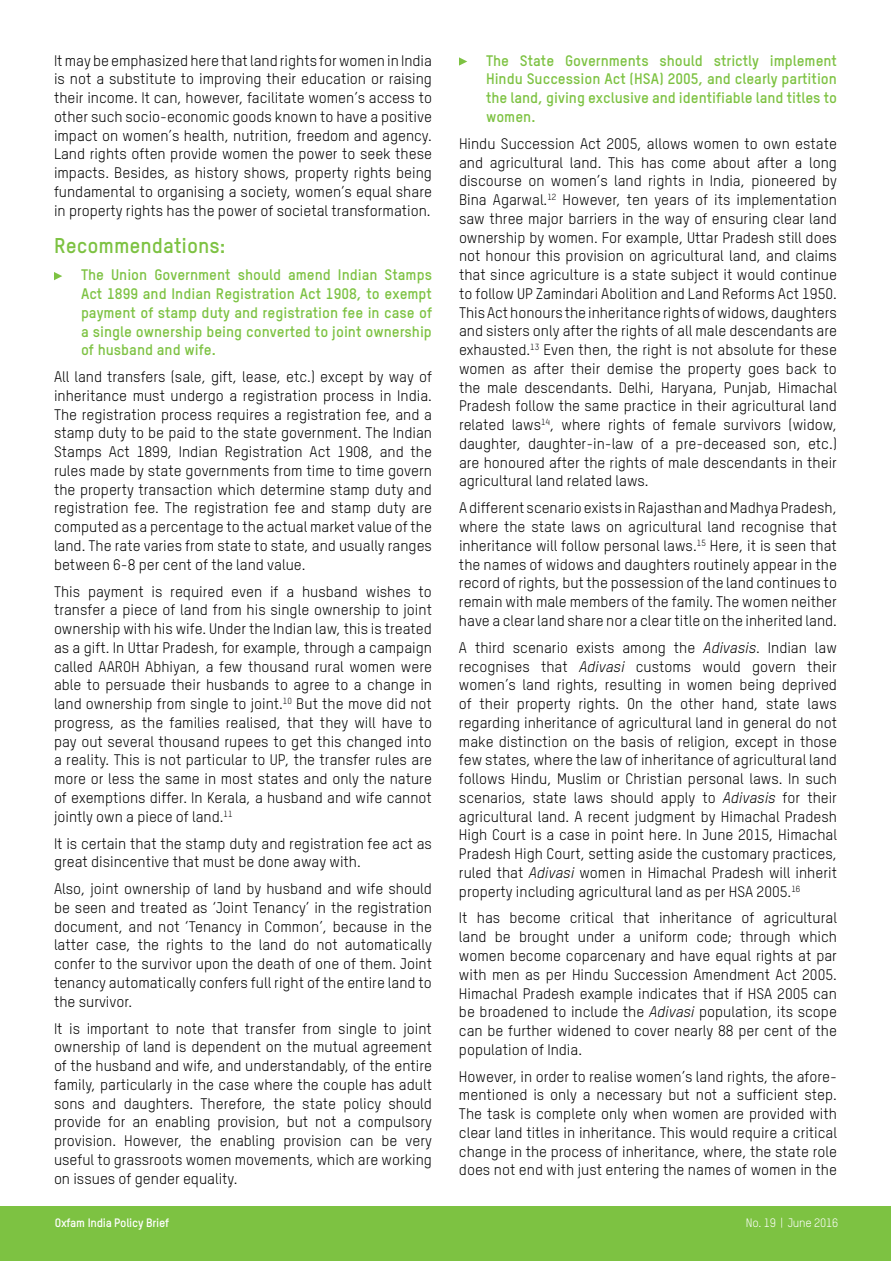
<style>
.page{position:relative;width:891px;height:1261px;background:#fff}
.page>*{position:absolute;margin:0;border:0;box-sizing:border-box;transform-origin:0 0}
.t1{font:700 21px "Oxfam TSTARPRO";color:#7dc242}
.t2{font:15px/18.8px "Oxfam TSTARPRO";color:#000;text-align:justify}
.t3{font:700 15px/18.8px "Oxfam TSTARPRO";color:#7dc242;text-align:justify}
.t4{font:700 12px "Oxfam TSTARPRO";letter-spacing:-.02em;color:#fff}
.t5{font:12px "Oxfam TSTARPRO";letter-spacing:-.02em;color:#fff}
.s1{font-style:italic}
</style>
<div class="page">
<div style="left:0;top:1206px;width:891px;height:54px;background:#7dc242"></div>
<svg style="left:54px;top:272px;width:8px;height:8px"></svg>
<svg style="left:459px;top:57px;width:8px;height:9px"></svg>
<p class="t2" style="left:54px;top:51px;width:380px">It may be emphasized here that land rights for women in India is not a substitute to improving their education or raising their income. It can, however, facilitate women’s access to other such socio-economic goods known to have a positive impact on women’s health, nutrition, freedom and agency.<br>Land rights often provide women the power to seek these impacts. Besides, as history shows, property rights being fundamental to organising a society, women’s equal share in property rights has the power of societal transformation.</p>
<h1 class="t1" style="left:54px;top:233px;width:173px">Recommendations:</h1>
<p class="t3" style="left:81px;top:265px;width:353px">The Union Government should amend Indian Stamps Act 1899 and Indian Registration Act 1908, to exempt payment of stamp duty and registration fee in case of a single ownership being converted to joint ownership of husband and wife.</p>
<p class="t2" style="left:54px;top:367px;width:380px">All land transfers (sale, gift, lease, etc.) except by way of inheritance must undergo a registration process in India.<br>The registration process requires a registration fee, and a stamp duty to be paid to the state government. The Indian Stamps Act 1899, Indian Registration Act 1908, and the rules made by state governments from time to time govern the property transaction which determine stamp duty and registration fee. The registration fee and stamp duty are computed as a percentage to the actual market value of the land. The rate varies from state to state, and usually ranges between 6-8 per cent of the land value.</p>
<p class="t2" style="left:54px;top:581px;width:380px">This payment is required even if a husband wishes to transfer a piece of land from his single ownership to joint ownership with his wife. Under the Indian law, this is treated as a gift. In Uttar Pradesh, for example, through a campaign called Aaroh Abhiyan, a few thousand rural women were able to persuade their husbands to agree to a change in land ownership from single to joint.<sup>10</sup> But the move did not progress, as the families realised, that they will have to pay out several thousand rupees to get this changed into a reality. This is not particular to UP, the transfer rules are more or less the same in most states and only the nature of exemptions differ. In Kerala, a husband and wife cannot jointly own a piece of land.<sup>11</sup></p>
<p class="t2" style="left:54px;top:833px;width:380px">It is certain that the stamp duty and registration fee act as great disincentive that must be done away with.</p>
<p class="t2" style="left:54px;top:879px;width:380px">Also, joint ownership of land by husband and wife should be seen and treated as ‘Joint Tenancy’ in the registration document, and not ‘Tenancy in Common’, because in the latter case, the rights to the land do not automatically confer to the survivor upon the death of one of them. Joint tenancy automatically confers full right of the entire land to the survivor.</p>
<p class="t2" style="left:54px;top:1018px;width:380px">It is important to note that transfer from single to joint ownership of land is dependent on the mutual agreement of the husband and wife, and understandably, of the entire family, particularly in the case where the couple has adult sons and daughters. Therefore, the state policy should provide for an enabling provision, but not a compulsory provision. However, the enabling provision can be very useful to grassroots women movements, which are working on issues of gender equality.</p>
<p class="t3" style="left:486px;top:51px;width:353px">The State Governments should strictly implement Hindu Succession Act (HSA) 2005, and clearly partition the land, giving exclusive and identifiable land titles to women.</p>
<p class="t2" style="left:459px;top:134px;width:380px">Hindu Succession Act 2005, allows women to own estate and agricultural land. This has come about after a long discourse on women’s land rights in India, pioneered by Bina Agarwal.<sup>12</sup> However, ten years of its implementation saw three major barriers in the way of ensuring clear land ownership by women. For example, Uttar Pradesh still does not honour this provision on agricultural land, and claims that since agriculture is a state subject it would continue to follow UP Zamindari Abolition and Land Reforms Act 1950.<br>This Act honours the inheritance rights of widows, daughters and sisters only after the rights of all male descendants are exhausted.<sup>13</sup> Even then, the right is not absolute for these women as after their demise the property goes back to the male descendants. Delhi, Haryana, Punjab, Himachal Pradesh follow the same practice in their agricultural land related laws<sup>14</sup>, where rights of female survivors (widow, daughter, daughter-in-law of a pre-deceased son, etc.) are honoured after the rights of male descendants in their agricultural land related laws.</p>
<p class="t2" style="left:459px;top:498px;width:380px">A different scenario exists in Rajasthan and Madhya Pradesh, where the state laws on agricultural land recognise that inheritance will follow personal laws.<sup>15</sup> Here, it is seen that the names of widows and daughters routinely appear in the record of rights, but the possession of the land continues to remain with male members of the family. The women neither have a clear land share nor a clear title on the inherited land.</p>
<p class="t2" style="left:459px;top:638px;width:380px">A third scenario exists among the <span class="s1">Adivasis</span>. Indian law recognises that <span class="s1">Adivasi</span> customs would govern their women’s land rights, resulting in women being deprived of their property rights. On the other hand, state laws regarding inheritance of agricultural land in general do not make distinction on the basis of religion, except in those few states, where the law of inheritance of agricultural land follows Hindu, Muslim or Christian personal laws. In such scenarios, state laws should apply to <span class="s1">Adivasis</span> for their agricultural land. A recent judgment by Himachal Pradesh High Court is a case in point here. In June 2015, Himachal Pradesh High Court, setting aside the customary practices, ruled that <span class="s1">Adivasi</span> women in Himachal Pradesh will inherit property including agricultural land as per HSA 2005.<sup>16</sup></p>
<p class="t2" style="left:459px;top:908px;width:380px">It has become critical that inheritance of agricultural land be brought under a uniform code; through which women become coparcenary and have equal rights at par with men as per Hindu Succession Amendment Act 2005.<br>Himachal Pradesh example indicates that if HSA 2005 can be broadened to include the <span class="s1">Adivasi</span> population, its scope can be further widened to cover nearly 88 per cent of the population of India.</p>
<p class="t2" style="left:459px;top:1066px;width:380px">However, in order to realise women’s land rights, the afore&shy;mentioned is only a necessary but not a sufficient step.<br>The task is complete only when women are provided with clear land titles in inheritance. This would require a critical change in the process of inheritance, where, the state role does not end with just entering the names of women in the</p>
<p class="t4" style="left:55px;top:1215px;width:116px">Oxfam India Policy Brief</p>
<p class="t5" style="left:746px;top:1215px;width:94px">No. 19 | June 2016</p>
</div>
